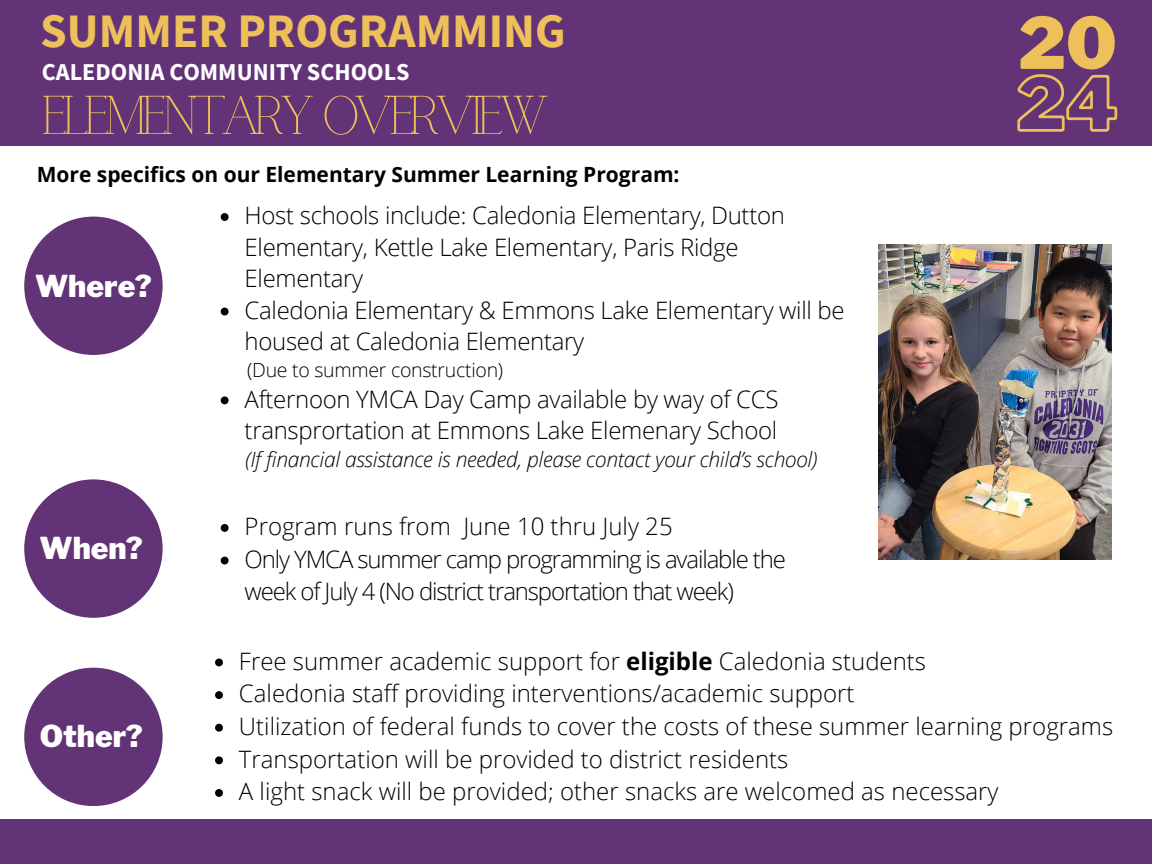
<style>
.page{position:relative;width:1152px;height:864px;background:#633377}
.page>*{position:absolute;margin:0;border:0;box-sizing:border-box;transform-origin:0 0}
.t1{font:900 70.5px "Libre Franklin";color:#edc059}
.t2{font:54px "Calgary";letter-spacing:-.14em;color:#edc059}
.t3{font:700 48px "Source Sans Pro";color:#edc059}
.t4{font:900 30px "Libre Franklin";color:#fff}
.t5{font:700 24.15px "Source Sans Pro";color:#fff}
.t6{font:300 24px/31.5px "Open Sans";letter-spacing:-.01em;color:#000}
.t7{font:300 24px/32.7px "Open Sans";letter-spacing:-.045em;color:#000}
.t8{font:italic 300 21px "Open Sans";letter-spacing:-.015em;color:#000}
.t9{font:700 21px "Open Sans";color:#000}
.t10{font:300 19.5px "Open Sans";letter-spacing:-.01em;color:#000}
.s1{font-weight:700}
</style>
<div class="page">
<div style="left:0;top:146px;width:1152px;height:673px;background:#fff"></div>
<svg style="left:24px;top:217px;width:139px;height:138px"></svg>
<svg style="left:24px;top:479px;width:139px;height:139px"></svg>
<svg style="left:24px;top:668px;width:139px;height:138px"></svg>
<img style="left:879px;top:244px;width:233px;height:315px">
<svg style="left:1017px;top:74px;width:101px;height:58px"></svg>
<svg style="left:221px;top:213px;width:8px;height:8px"></svg>
<svg style="left:221px;top:308px;width:8px;height:7px"></svg>
<svg style="left:221px;top:396px;width:8px;height:8px"></svg>
<svg style="left:221px;top:524px;width:8px;height:8px"></svg>
<svg style="left:221px;top:557px;width:8px;height:7px"></svg>
<svg style="left:215px;top:659px;width:8px;height:7px"></svg>
<svg style="left:215px;top:691px;width:8px;height:8px"></svg>
<svg style="left:215px;top:724px;width:8px;height:8px"></svg>
<svg style="left:215px;top:756px;width:8px;height:8px"></svg>
<svg style="left:215px;top:789px;width:8px;height:8px"></svg>
<h4 class="t3" style="left:40px;top:0;width:527px">SUMMER PROGRAMMING</h4>
<h6 class="t5" style="left:42px;top:57px;width:369px">CALEDONIA COMMUNITY SCHOOLS</h6>
<h1 class="t2" style="left:40px;top:85px;width:511px">ELEMENTARY OVERVIEW</h1>
<p class="t9" style="left:37px;top:160px;width:644px">More specifics on our Elementary Summer Learning Program:</p>
<p class="t6" style="left:245px;top:199px;width:542px">Host schools include: Caledonia Elementary, Dutton<br>Elementary, Kettle Lake Elementary, Paris Ridge<br>Elementary</p>
<p class="t6" style="left:245px;top:294px;width:602px">Caledonia Elementary &amp; Emmons Lake Elementary will be housed at Caledonia Elementary</p>
<p class="t10" style="left:247px;top:357px;width:258px">(Due to summer construction)</p>
<p class="t6" style="left:245px;top:383px;width:535px">Afternoon YMCA Day Camp available by way of CCS transprortation at Emmons Lake Elemenary School</p>
<p class="t8" style="left:245px;top:445px;width:574px">(If financial assistance is needed, please contact your child’s school)</p>
<p class="t4" style="left:35px;top:268px;width:118px">Where?</p>
<h3 class="t4" style="left:39px;top:530px;width:105px">When?</h3>
<p class="t6" style="left:245px;top:510px;width:430px">Program runs from June 10 thru July 25</p>
<h3 class="t7" style="left:245px;top:542px;width:543px">Only YMCA summer camp programming is available the week of July 4 (No district transportation that week)</h3>
<h3 class="t1" style="left:1018px;top:1px;width:100px">20</h3>
<p class="t4" style="left:40px;top:718px;width:105px">Other?</p>
<p class="t6" style="left:239px;top:645px;width:689px">Free summer academic support for <span class="s1">eligible</span> Caledonia students</p>
<p class="t6" style="left:239px;top:677px;width:617px">Caledonia staff providing interventions/academic support</p>
<p class="t6" style="left:239px;top:710px;width:876px">Utilization of federal funds to cover the costs of these summer learning programs</p>
<p class="t6" style="left:239px;top:743px;width:551px">Transportation will be provided to district residents</p>
<p class="t6" style="left:239px;top:775px;width:761px">A light snack will be provided; other snacks are welcomed as necessary</p>
</div>
